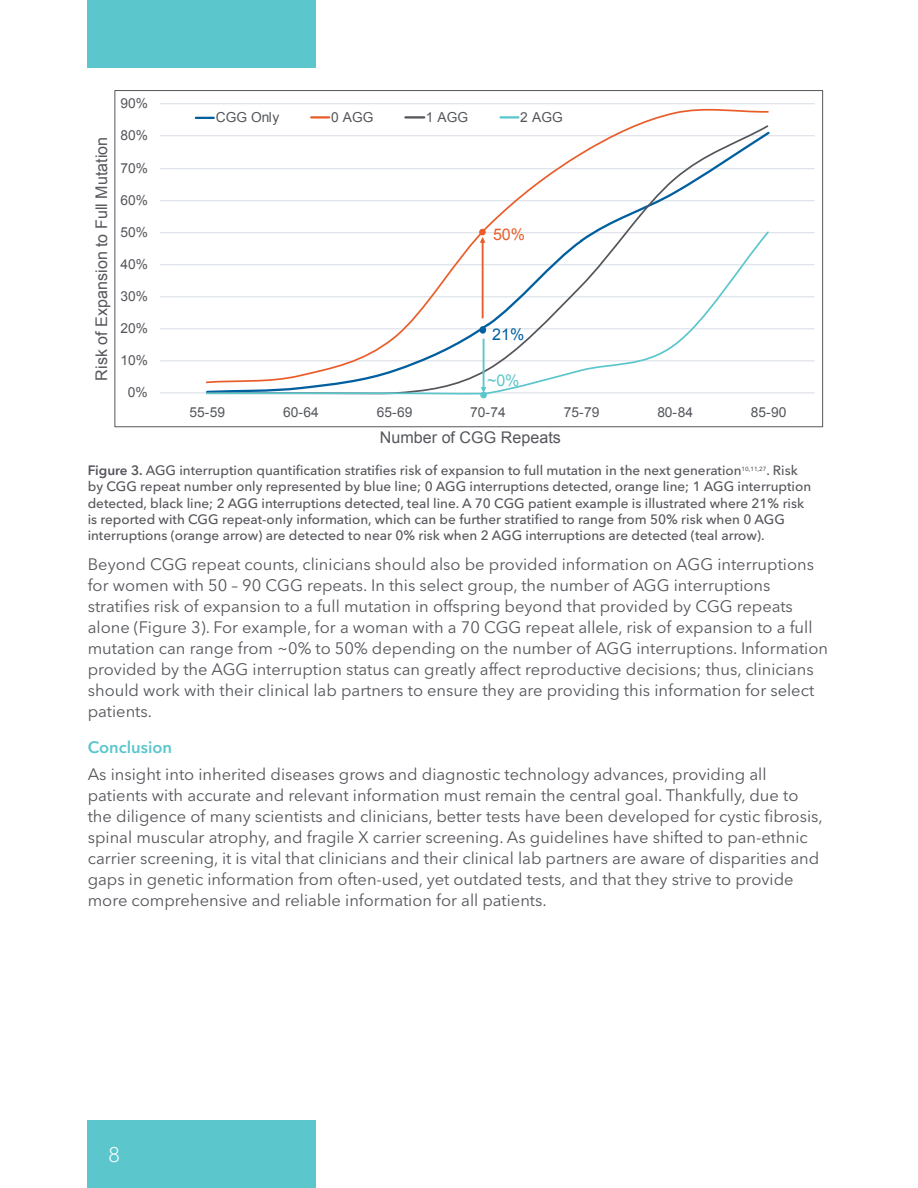
<style>
.page{position:relative;width:918px;height:1188px;background:#fff}
.page>*{position:absolute;margin:0;border:0;box-sizing:border-box;transform-origin:0 0}
.t1{font:300 21px "Avenir Next LT Pro";color:#fff}
.Body{font:16.5px/21px "Avenir Next LT Pro";color:#54565b}
.Subheading_-_teal{font:600 16.5px "Avenir Next LT Pro";color:#5bc6cc}
.t2{font:16.05px "Arial";color:#54565b}
.t3{font:16.05px "Arial";color:#005f9e}
.t4{font:16.05px "Arial";color:#5bc6cc}
.t5{font:16.05px "Arial";color:#ea5d2b}
.t6{font:13.8px "Arial";color:#54565b}
.Figure_legend{font:500 13.5px/16.2px "Avenir Next LT Pro";color:#54565b}
.s1{font-weight:600}
</style>
<div class="page">
<div style="left:88px;top:1120px;width:228px;height:68px;background:#5bc6cc"></div>
<div style="left:88px;top:0;width:228px;height:68px;background:#5bc6cc"></div>
<hr style="left:160px;top:360px;width:655px;height:1px;background:#d7dde5">
<hr style="left:160px;top:328px;width:655px;height:1px;background:#d7dde5">
<hr style="left:160px;top:296px;width:655px;height:1px;background:#d7dde5">
<hr style="left:160px;top:264px;width:655px;height:1px;background:#d7dde5">
<hr style="left:160px;top:232px;width:655px;height:1px;background:#d7dde5">
<hr style="left:160px;top:200px;width:655px;height:1px;background:#d7dde5">
<hr style="left:160px;top:168px;width:655px;height:1px;background:#d7dde5">
<hr style="left:160px;top:135px;width:655px;height:1px;background:#d7dde5">
<hr style="left:160px;top:103px;width:655px;height:1px;background:#d7dde5">
<hr style="left:160px;top:393px;width:655px;height:1px;background:#d7dde5">
<svg style="left:205px;top:124px;width:565px;height:106px"></svg>
<svg style="left:205px;top:230px;width:565px;height:165px"></svg>
<svg style="left:196px;top:117px;width:18px;height:2px"></svg>
<hr style="left:311px;top:116px;width:18px;height:3px;background:#ea5d2b">
<hr style="left:405px;top:116px;width:19px;height:3px;background:#54565b">
<hr style="left:501px;top:116px;width:17px;height:3px;background:#5bc6cc">
<svg style="left:481px;top:339px;width:5px;height:54px"></svg>
<svg style="left:480px;top:237px;width:105px;height:91px"></svg>
<div style="left:480px;top:326px;width:6px;height:8px;background:#005f9e;border-radius:50%"></div>
<div style="left:480px;top:392px;width:7px;height:6px;background:#5bc6cc;border-radius:50%"></div>
<div style="left:479px;top:229px;width:7px;height:6px;background:#ea5d2b;border-radius:50%"></div>
<p class="t2" style="left:91px;top:381px;width:245px;rotate:-90deg">Risk of Expansion to Full Mutation</p>
<p class="t6" style="left:120px;top:94px;width:29px">90%</p>
<p class="t6" style="left:120px;top:126px;width:29px">80%</p>
<p class="t6" style="left:120px;top:159px;width:29px">70%</p>
<p class="t6" style="left:120px;top:191px;width:29px">60%</p>
<p class="t6" style="left:120px;top:223px;width:29px">50%</p>
<p class="t6" style="left:120px;top:255px;width:29px">40%</p>
<p class="t6" style="left:120px;top:287px;width:29px">30%</p>
<p class="t6" style="left:120px;top:319px;width:29px">20%</p>
<p class="t6" style="left:120px;top:351px;width:29px">10%</p>
<p class="t6" style="left:128px;top:383px;width:21px">0%</p>
<p class="t6" style="left:216px;top:108px;width:65px">CGG Only</p>
<p class="t6" style="left:331px;top:108px;width:44px">0 AGG</p>
<p class="t6" style="left:426px;top:108px;width:44px">1 AGG</p>
<p class="t6" style="left:520px;top:108px;width:44px">2 AGG</p>
<p class="t5" style="left:493px;top:224px;width:34px">50%</p>
<p class="t3" style="left:492px;top:324px;width:34px">21%</p>
<p class="t4" style="left:487px;top:370px;width:34px">~0%</p>
<p class="t6" style="left:190px;top:403px;width:37px">55-59</p>
<p class="t6" style="left:283px;top:403px;width:37px">60-64</p>
<p class="t6" style="left:377px;top:403px;width:37px">65-69</p>
<p class="t6" style="left:470px;top:403px;width:37px">70-74</p>
<p class="t6" style="left:564px;top:403px;width:37px">75-79</p>
<p class="t6" style="left:657px;top:403px;width:37px">80-84</p>
<p class="t6" style="left:751px;top:403px;width:37px">85-90</p>
<p class="t2" style="left:380px;top:426px;width:182px">Number of CGG Repeats</p>
<p class="Figure_legend" style="left:88px;top:462px;width:725px"><span class="s1">Figure 3.</span> AGG interruption quantification stratifies risk of expansion to full mutation in the next generation<sup>10,11,27</sup>. Risk by CGG repeat number only represented by blue line; 0 AGG interruptions detected, orange line; 1 AGG interruption detected, black line; 2 AGG interruptions detected, teal line. A 70 CGG patient example is illustrated where 21% risk is reported with CGG repeat-only information, which can be further stratified to range from 50% risk when 0 AGG interruptions (orange arrow) are detected to near 0% risk when 2 AGG interruptions are detected (teal arrow).</p>
<p class="Body" style="left:88px;top:554px;width:742px">Beyond CGG repeat counts, clinicians should also be provided information on AGG interruptions for women with 50 – 90 CGG repeats. In this select group, the number of AGG interruptions stratifies risk of expansion to a full mutation in offspring beyond that provided by CGG repeats alone (Figure 3). For example, for a woman with a 70 CGG repeat allele, risk of expansion to a full mutation can range from ~0% to 50% depending on the number of AGG interruptions. Information provided by the AGG interruption status can greatly affect reproductive decisions; thus, clinicians should work with their clinical lab partners to ensure they are providing this information for select patients.</p>
<p class="Subheading_-_teal" style="left:88px;top:737px;width:86px">Conclusion</p>
<p class="Body" style="left:88px;top:764px;width:737px">As insight into inherited diseases grows and diagnostic technology advances, providing all patients with accurate and relevant information must remain the central goal. Thankfully, due to the diligence of many scientists and clinicians, better tests have been developed for cystic fibrosis, spinal muscular atrophy, and fragile X carrier screening. As guidelines have shifted to pan-ethnic carrier screening, it is vital that clinicians and their clinical lab partners are aware of disparities and gaps in genetic information from often-used, yet outdated tests, and that they strive to provide more comprehensive and reliable information for all patients.</p>
<p class="t1" style="left:108px;top:1142px;width:14px">8</p>
</div>
